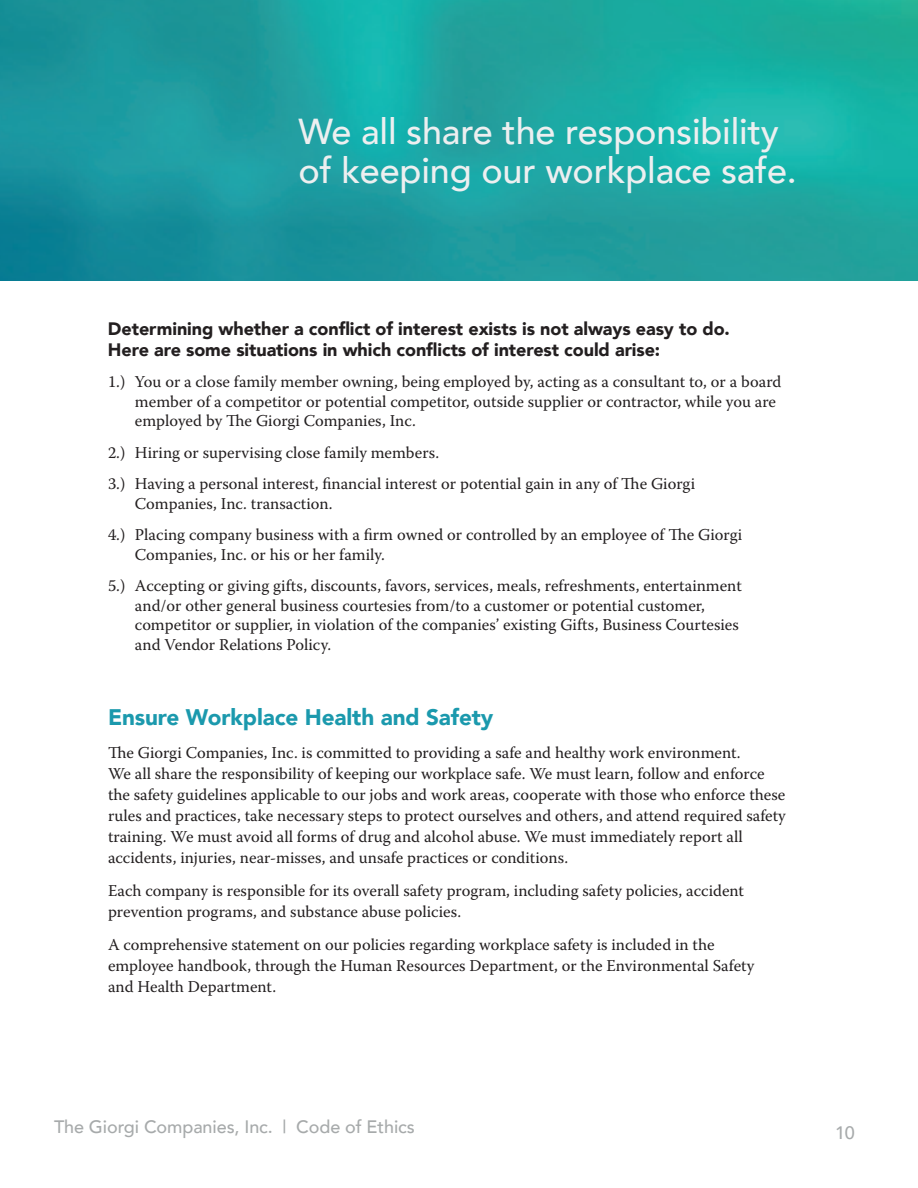
<style>
.page{position:relative;width:918px;height:1188px;background:#fff}
.page>*{position:absolute;margin:0;border:0;box-sizing:border-box;transform-origin:0 0}
.t1{font:500 36px/39px "Avenir";letter-spacing:-.005em;color:#edeff0}
.t2{font:900 22.5px "Avenir";letter-spacing:-.005em;color:#1b99ad}
.t3{font:900 18px/21px "Avenir";letter-spacing:-.005em;color:#231f20}
.t4{font:500 18px "Avenir";letter-spacing:-.005em;color:#a7aaab}
.t5{font:16.5px/21px "Warnock Pro";color:#231f20}
</style>
<div class="page">
<img style="left:0;top:0;width:918px;height:281px">
<h1 class="t1" style="left:299px;top:110px;width:500px">We all share the responsibility of keeping our workplace safe.</h1>
<p class="t3" style="left:108px;top:318px;width:623px">Determining whether a conflict of interest exists is not always easy to do.<br>Here are some situations in which conflicts of interest could arise:</p>
<p class="t5" style="left:135px;top:372px;width:648px;line-height:19.5px;text-indent:-27px">1.) You or a close family member owning, being employed by, acting as a consultant to, or a board member of a competitor or potential competitor, outside supplier or contractor, while you are employed by The Giorgi Companies, Inc.</p>
<p class="t5" style="left:108px;top:437px;width:589px;line-height:31.5px">2.) Hiring or supervising close family members.<br>3.) Having a personal interest, financial interest or potential gain in any of The Giorgi</p>
<p class="t5" style="left:108px;top:488px;width:636px;line-height:31.5px;text-indent:27px">Companies, Inc. transaction.<br>4.) Placing company business with a firm owned or controlled by an employee of The Giorgi</p>
<p class="t5" style="left:108px;top:539px;width:635px;line-height:31.5px;text-indent:27px">Companies, Inc. or his or her family.<br>5.) Accepting or giving gifts, discounts, favors, services, meals, refreshments, entertainment</p>
<p class="t5" style="left:135px;top:596px;width:605px;line-height:19.5px">and/or other general business courtesies from/to a customer or potential customer, competitor or supplier, in violation of the companies’ existing Gifts, Business Courtesies and Vendor Relations Policy.</p>
<h2 class="t2" style="left:108px;top:698px;width:387px">Ensure Workplace Health and Safety</h2>
<p class="t5" style="left:108px;top:742px;width:679px">The Giorgi Companies, Inc. is committed to providing a safe and healthy work environment.<br>We all share the responsibility of keeping our workplace safe. We must learn, follow and enforce the safety guidelines applicable to our jobs and work areas, cooperate with those who enforce these rules and practices, take necessary steps to protect ourselves and others, and attend required safety training. We must avoid all forms of drug and alcohol abuse. We must immediately report all accidents, injuries, near-misses, and unsafe practices or conditions.</p>
<p class="t5" style="left:108px;top:880px;width:638px">Each company is responsible for its overall safety program, including safety policies, accident prevention programs, and substance abuse policies.</p>
<p class="t5" style="left:108px;top:934px;width:648px">A comprehensive statement on our policies regarding workplace safety is included in the employee handbook, through the Human Resources Department, or the Environmental Safety and Health Department.</p>
<p class="t4" style="left:54px;top:1111px;width:362px">The Giorgi Companies, Inc. | Code of Ethics</p>
<p class="t4" style="left:835px;top:1117px;width:21px">10</p>
</div>
